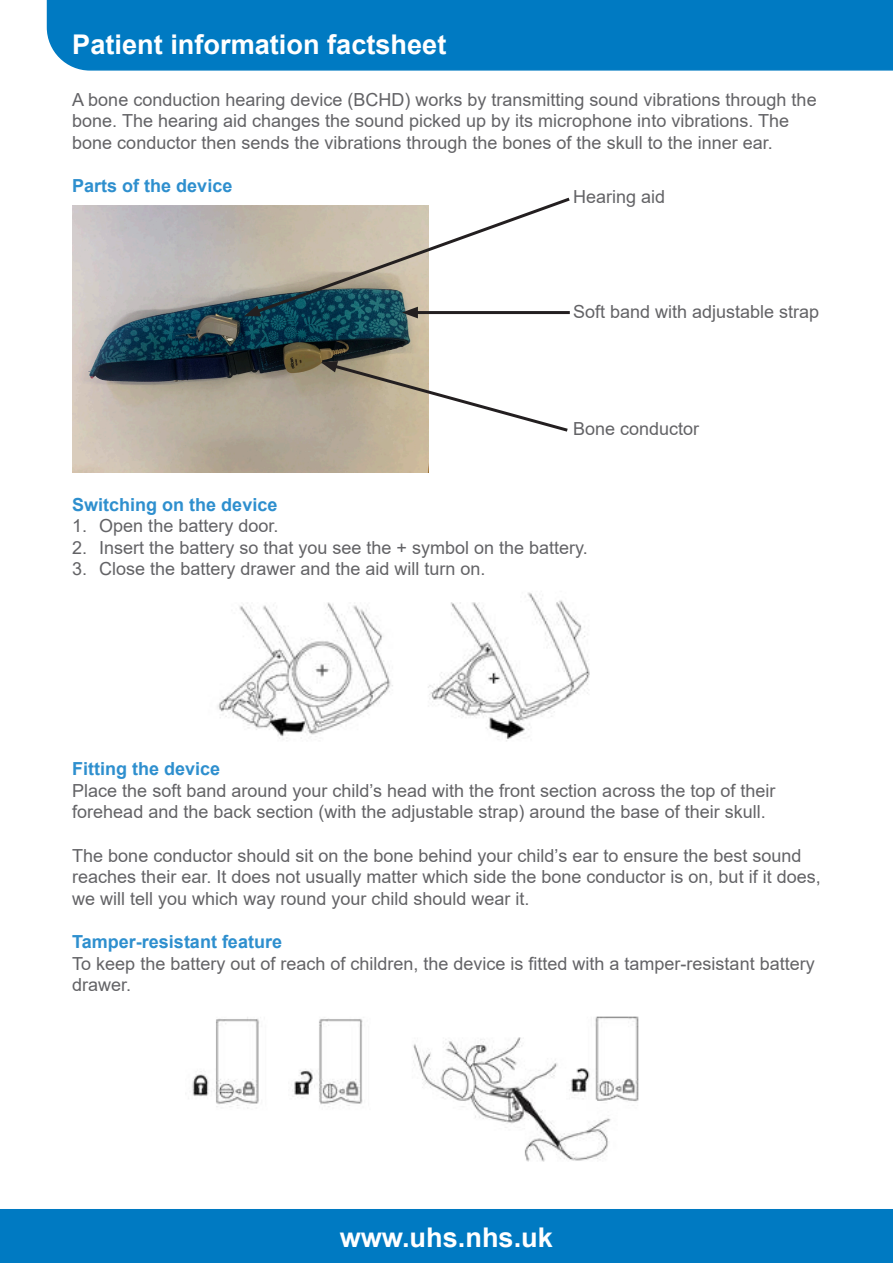
<style>
.page{position:relative;width:893px;height:1263px;background:#fff}
.page>*{position:absolute;margin:0;border:0;box-sizing:border-box;transform-origin:0 0}
.t1{font:700 27.15px "Arial";color:#fff}
.Paragraph{font:18px/21.6px "Arial";color:#636366}
.Subhead{font:700 18px "Arial";color:#2e8fce}
</style>
<div class="page">
<div style="left:0;top:1209px;width:893px;height:54px;background:#007ac2"></div>
<div style="left:46px;top:0;width:847px;height:71px;background:#007ac2"></div>
<img style="left:72px;top:205px;width:357px;height:268px">
<img style="left:217px;top:592px;width:373px;height:150px">
<img style="left:192px;top:1016px;width:447px;height:146px">
<svg style="left:321px;top:361px;width:247px;height:73px"></svg>
<svg style="left:244px;top:197px;width:326px;height:121px"></svg>
<p class="t1" style="left:72px;top:25px;width:376px">Patient information factsheet</p>
<p class="Paragraph" style="left:72px;top:88px;width:746px">A bone conduction hearing device (BCHD) works by transmitting sound vibrations through the bone. The hearing aid changes the sound picked up by its microphone into vibrations. The bone conductor then sends the vibrations through the bones of the skull to the inner ear.</p>
<p class="Subhead" style="left:72px;top:173px;width:162px">Parts of the device</p>
<p class="Paragraph" style="left:573px;top:186px;width:94px">Hearing aid</p>
<p class="Paragraph" style="left:573px;top:301px;width:248px">Soft band with adjustable strap</p>
<p class="Paragraph" style="left:573px;top:418px;width:128px">Bone conductor</p>
<p class="Subhead" style="left:72px;top:492px;width:207px">Switching on the device</p>
<p class="Paragraph" style="left:72px;top:515px;width:208px">1. Open the battery door.</p>
<p class="Paragraph" style="left:72px;top:537px;width:517px">2. Insert the battery so that you see the + symbol on the battery.</p>
<p class="Paragraph" style="left:72px;top:558px;width:415px">3. Close the battery drawer and the aid will turn on.</p>
<p class="Subhead" style="left:72px;top:756px;width:150px">Fitting the device</p>
<p class="Paragraph" style="left:72px;top:780px;width:705px">Place the soft band around your child’s head with the front section across the top of their forehead and the back section (with the adjustable strap) around the base of their skull.</p>
<p class="Paragraph" style="left:72px;top:844px;width:750px">The bone conductor should sit on the bone behind your child’s ear to ensure the best sound reaches their ear. It does not usually matter which side the bone conductor is on, but if it does, we will tell you which way round your child should wear it.</p>
<p class="Subhead" style="left:72px;top:929px;width:211px">Tamper-resistant feature</p>
<p class="Paragraph" style="left:72px;top:952px;width:744px">To keep the battery out of reach of children, the device is fitted with a tamper-resistant battery drawer.</p>
<p class="t1" style="left:340px;top:1218px;width:215px">www.uhs.nhs.uk</p>
</div>
